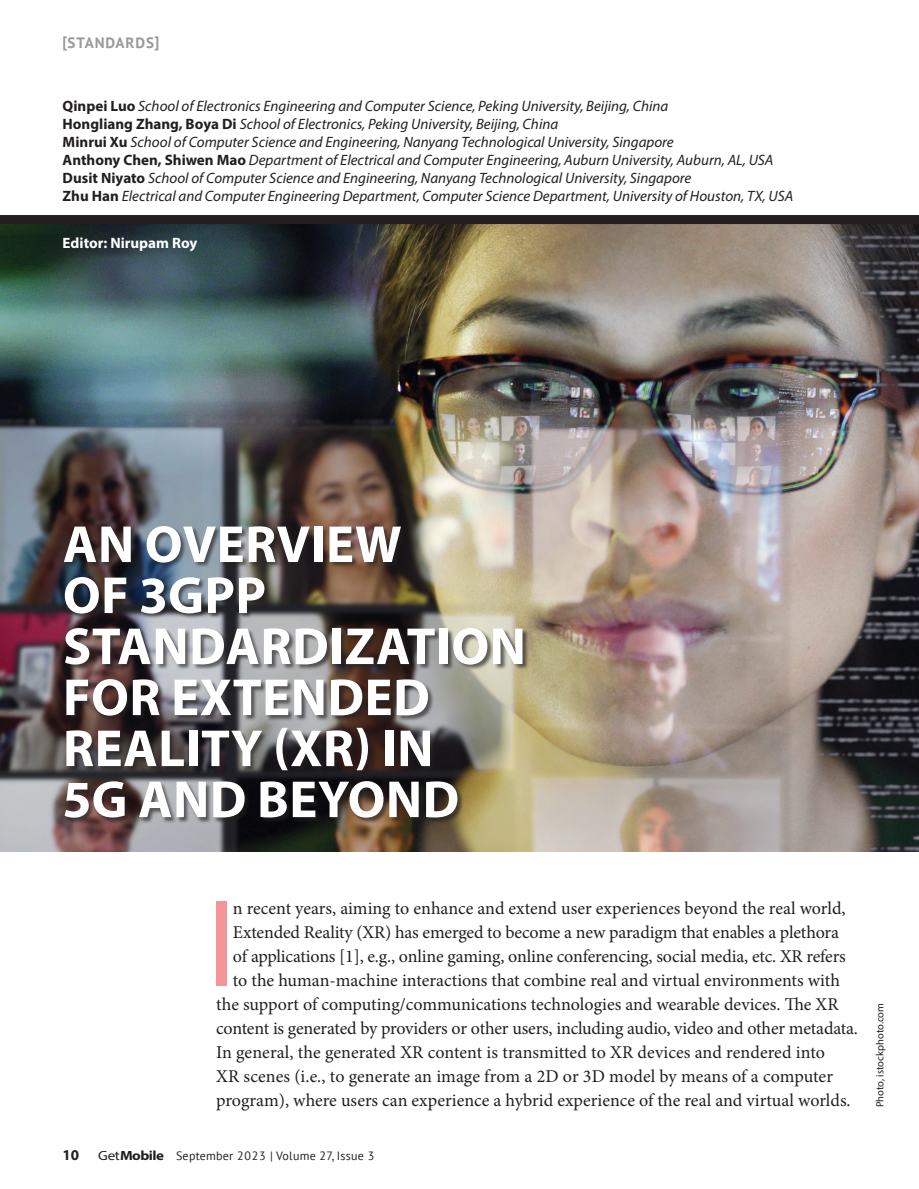
<style>
.page{position:relative;width:919px;height:1189px;background:#fff}
.page>*{position:absolute;margin:0;border:0;box-sizing:border-box;transform-origin:0 0}
.t1{font:124.8px "Myriad Pro";color:#f59498}
.t2{font:700 52.5px/51px "Myriad Pro";letter-spacing:.01em;color:#fff}
.t3{font:18px "Minion Pro";letter-spacing:-.005em;color:#231f20}
.t4{font:italic 15px/18px "Myriad Pro";color:#231f20}
.t5{font:700 15px "Myriad Pro";color:#fff}
.t6{font:700 15px "PT Sans";letter-spacing:.06em;color:#999a9b}
.t7{font:700 15px "Myriad Pro";color:#231f20}
.t8{font:12px "PT Sans";letter-spacing:.02em;color:#231f20}
.t9{font:10.5px "Myriad Pro";color:#231f20}
.s1{font-weight:700;font-style:normal}
.s2{font-family:"Myriad Pro";font-size:13.35px}
.s3{font-family:"Myriad Pro";font-weight:700;font-size:13.35px}
</style>
<div class="page">
<img style="left:0;top:224px;width:918px;height:627px">
<div style="left:0;top:215px;width:918px;height:9px;background:#231f20"></div>
<div style="left:64px;top:526px;width:464px;height:297px;background:#231f20;opacity:.65"></div>
<p class="t6" style="left:62px;top:33px;width:98px">[STANDARDS]</p>
<p class="t4" style="left:63px;top:97px;width:731px"><span class="s1">Qinpei Luo</span> School of Electronics Engineering and Computer Science, Peking University, Beijing, China<br><span class="s1">Hongliang Zhang, Boya Di</span> School of Electronics, Peking University, Beijing, China<br><span class="s1">Minrui Xu</span> School of Computer Science and Engineering, Nanyang Technological University, Singapore<br><span class="s1">Anthony Chen, Shiwen Mao</span> Department of Electrical and Computer Engineering, Auburn University, Auburn, AL, USA <span class="s1">Dusit Niyato</span> School of Computer Science and Engineering, Nanyang Technological University, Singapore<br><span class="s1">Zhu Han</span> Electrical and Computer Engineering Department, Computer Science Department, University of Houston, TX, USA</p>
<p class="t5" style="left:63px;top:233px;width:136px">Editor: Nirupam Roy</p>
<h2 class="t2" style="left:62px;top:517px;width:465px">AN OVERVIEW<br>OF 3GPP<br>STANDARDIZATION<br>FOR EXTENDED<br>REALITY (XR) IN<br>5G AND BEYOND</h2>
<h1 class="t1" style="left:206px;top:866px;width:31px">I</h1>
<p class="t3" style="left:233px;top:895px;width:614px">n recent years, aiming to enhance and extend user experiences beyond the real world,</p>
<p class="t3" style="left:233px;top:919px;width:607px">Extended Reality (XR) has emerged to become a new paradigm that enables a plethora</p>
<p class="t3" style="left:233px;top:943px;width:614px">of applications [1], e.g., online gaming, online conferencing, social media, etc. XR refers</p>
<p class="t3" style="left:233px;top:967px;width:608px">to the human-machine interactions that combine real and virtual environments with</p>
<p class="t3" style="left:216px;top:991px;width:623px">the support of computing/communications technologies and wearable devices. The XR</p>
<p class="t3" style="left:216px;top:1015px;width:643px">content is generated by providers or other users, including audio, video and other metadata.</p>
<p class="t3" style="left:216px;top:1039px;width:610px">In general, the generated XR content is transmitted to XR devices and rendered into</p>
<p class="t3" style="left:216px;top:1063px;width:618px">XR scenes (i.e., to generate an image from a 2D or 3D model by means of a computer</p>
<p class="t3" style="left:216px;top:1087px;width:635px">program), where users can experience a hybrid experience of the real and virtual worlds.</p>
<p class="t7" style="left:62px;top:1145px;width:18px">10</p>
<p class="t8" style="left:98px;top:1147px;width:277px"><span class="s2">Get</span><span class="s3">Mobile</span> September 2023 | Volume 27, Issue 3</p>
<p class="t9" style="left:873px;top:1106px;width:105px;rotate:-90deg">Photo, istockphoto.com</p>
</div>
